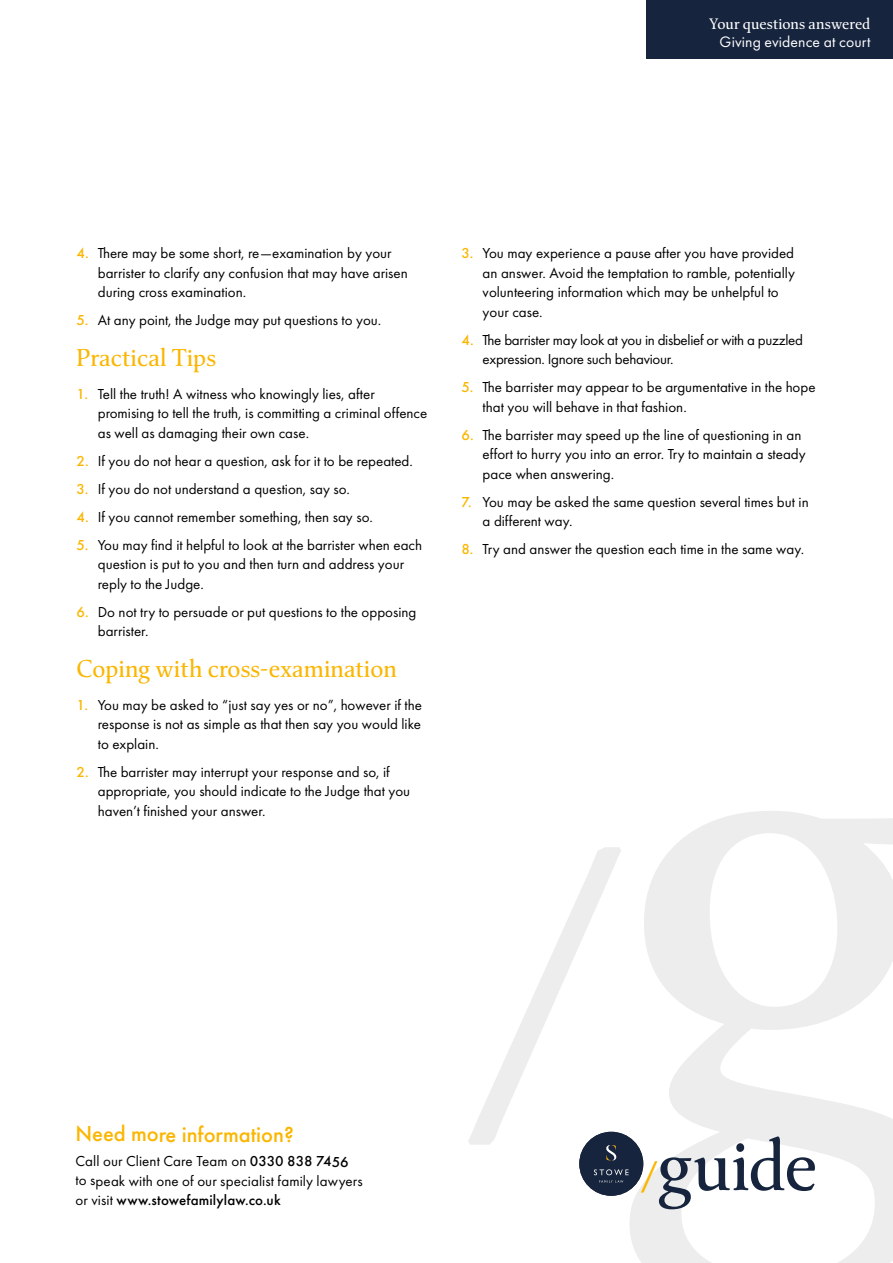
<style>
.page{position:relative;width:893px;height:1263px;background:#fff}
.page>*{position:absolute;margin:0;border:0;box-sizing:border-box;transform-origin:0 0}
.t1{font:69.6px "Classica Pro";letter-spacing:-.01em;color:#16243d}
.t2{font:24px "Classica Pro";color:#fab600}
.t3{font:500 22.5px "Futura PT";letter-spacing:-.005em;color:#fab600}
.t4{font:15.75px "Futura PT";letter-spacing:.005em;color:#fff}
.t5{font:15px/19.5px "Futura PT";color:#000}
.t6{font:15px/19.5px "Futura PT";letter-spacing:-.02em;color:#000}
.t7{font:15px "Classica Pro";letter-spacing:.005em;color:#fff}
.s1{font-weight:500;color:#fab600}
.s2{font-weight:500}
.s3{font-weight:600;font-size:39px;color:#fab600}
</style>
<div class="page">
<div style="left:646px;top:0;width:247px;height:58px;background:#16243d"></div>
<svg style="left:468px;top:811px;width:425px;height:452px"></svg>
<div style="left:579px;top:1132px;width:64px;height:64px;background:#17243d;border-radius:50%"></div>
<svg style="left:606px;top:1145px;width:11px;height:15px"></svg>
<svg style="left:594px;top:1169px;width:35px;height:13px"></svg>
<p class="t7" style="left:709px;top:13px;width:163px">Your questions answered</p>
<p class="t4" style="left:720px;top:33px;width:152px">Giving evidence at court</p>
<p class="t5" style="left:98px;top:243px;width:312px;text-indent:-21px"><span class="s1">4.</span> There may be some short, re—examination by your barrister to clarify any confusion that may have arisen during cross examination.</p>
<p class="t5" style="left:77px;top:310px;width:306px"><span class="s1">5.</span> At any point, the Judge may put questions to you.</p>
<h2 class="t2" style="left:77px;top:342px;width:141px">Practical Tips</h2>
<p class="t5" style="left:98px;top:384px;width:331px;text-indent:-21px"><span class="s1">1.</span> Tell the truth! A witness who knowingly lies, after promising to tell the truth, is committing a criminal offence as well as damaging their own case.</p>
<p class="t5" style="left:77px;top:451px;width:338px"><span class="s1">2.</span> If you do not hear a question, ask for it to be repeated.</p>
<p class="t5" style="left:77px;top:479px;width:275px"><span class="s1">3.</span> If you do not understand a question, say so.</p>
<p class="t5" style="left:77px;top:507px;width:298px"><span class="s1">4.</span> If you cannot remember something, then say so.</p>
<p class="t5" style="left:98px;top:535px;width:326px;text-indent:-21px"><span class="s1">5.</span> You may find it helpful to look at the barrister when each question is put to you and then turn and address your reply to the Judge.</p>
<p class="t5" style="left:98px;top:602px;width:320px;text-indent:-21px"><span class="s1">6.</span> Do not try to persuade or put questions to the opposing barrister.</p>
<h2 class="t2" style="left:77px;top:653px;width:322px">Coping with cross-examination</h2>
<p class="t5" style="left:98px;top:695px;width:326px;text-align:justify;text-indent:-21px"><span class="s1">1.</span> You may be asked to “just say yes or no”, however if the response is not as simple as that then say you would like to explain.</p>
<p class="t5" style="left:98px;top:762px;width:314px;text-indent:-21px"><span class="s1">2.</span> The barrister may interrupt your response and so, if appropriate, you should indicate to the Judge that you haven’t finished your answer.</p>
<p class="t5" style="left:483px;top:243px;width:314px;text-indent:-21px"><span class="s1">3.</span> You may experience a pause after you have provided an answer. Avoid the temptation to ramble, potentially volunteering information which may be unhelpful to your case.</p>
<p class="t6" style="left:483px;top:330px;width:322px;text-indent:-21px"><span class="s1">4.</span> The barrister may look at you in disbelief or with a puzzled expression. Ignore such behaviour.</p>
<p class="t5" style="left:483px;top:377px;width:334px;text-indent:-21px"><span class="s1">5.</span> The barrister may appear to be argumentative in the hope that you will behave in that fashion.</p>
<p class="t5" style="left:483px;top:425px;width:325px;text-indent:-21px"><span class="s1">6.</span> The barrister may speed up the line of questioning in an effort to hurry you into an error. Try to maintain a steady pace when answering.</p>
<p class="t5" style="left:483px;top:492px;width:328px;text-indent:-21px"><span class="s1">7.</span> You may be asked the same question several times but in a different way.</p>
<p class="t5" style="left:461px;top:539px;width:344px"><span class="s1">8.</span> Try and answer the question each time in the same way.</p>
<h3 class="t3" style="left:76px;top:1120px;width:220px">Need more information?</h3>
<p class="t5" style="left:75px;top:1151px;width:289px">Call our Client Care Team on <span class="s2">0330 838 7456 </span>to speak with one of our specialist family lawyers or visit <span class="s2">www.stowefamilylaw.co.uk</span></p>
<h1 class="t1" style="left:639px;top:1119px;width:180px"><span class="s3">/</span>guide</h1>
</div>
